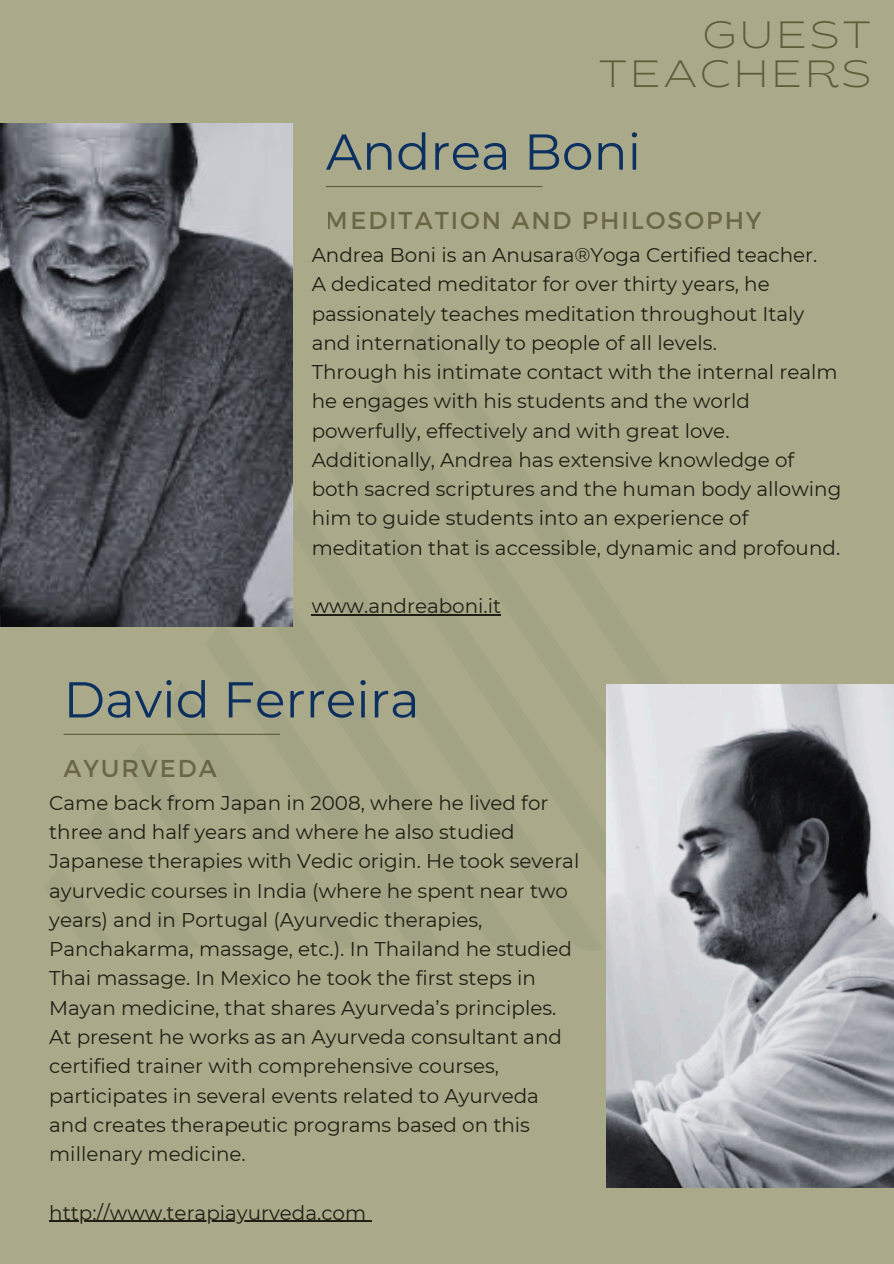
<style>
.page{position:relative;width:894px;height:1264px;background:#fff}
.page>*{position:absolute;margin:0;border:0;box-sizing:border-box;transform-origin:0 0}
.t1{font:50.4px "Montserrat";color:#0c3060}
.t2{font:200 semi-expanded 37.95px/38.7px "Brice";letter-spacing:.08em;color:#5f5c39;text-align:right}
.t3{font:24.45px "Montserrat";letter-spacing:.08em;color:#5f5c39}
.t4{font:19.95px/29.2px "Montserrat";color:#201f15}
</style>
<div class="page">
<div style="left:0;top:0;width:893px;height:1263px;background:#aaaa8a"></div>
<hr style="left:326px;top:186px;width:216px;height:1px;background:#5f5c39">
<hr style="left:49px;top:1220px;width:317px;height:1px;background:#201f15">
<img style="left:0;top:123px;width:292px;height:503px">
<img style="left:606px;top:684px;width:287px;height:503px">
<h1 class="t2" style="left:598px;top:19px;width:274px">GUEST<br>TEACHERS</h1>
<h2 class="t1" style="left:326px;top:121px;width:316px">Andrea Boni</h2>
<p class="t3" style="left:326px;top:204px;width:437px">MEDITATION AND PHILOSOPHY</p>
<h3 class="t4" style="left:311px;top:240px;width:507px">Andrea Boni is an Anusara®Yoga Certified teacher.</h3>
<p class="t4" style="left:311px;top:269px;width:494px">A dedicated meditator for over thirty years, he passionately teaches meditation throughout Italy and internationally to people of all levels.</p>
<p class="t4" style="left:311px;top:357px;width:527px">Through his intimate contact with the internal realm he engages with his students and the world powerfully, effectively and with great love.</p>
<p class="t4" style="left:311px;top:445px;width:531px">Additionally, Andrea has extensive knowledge of both sacred scriptures and the human body allowing him to guide students into an experience of meditation that is accessible, dynamic and profound.</p>
<p class="t4" style="left:311px;top:591px;width:191px">www.andreaboni.it</p>
<p class="t1" style="left:63px;top:668px;width:357px">David Ferreira</p>
<p class="t3" style="left:63px;top:752px;width:155px">AYURVEDA</p>
<p class="t4" style="left:49px;top:788px;width:531px">Came back from Japan in 2008, where he lived for three and half years and where he also studied Japanese therapies with Vedic origin. He took several ayurvedic courses in India (where he spent near two years) and in Portugal (Ayurvedic therapies, Panchakarma, massage, etc.). In Thailand he studied Thai massage. In Mexico he took the first steps in Mayan medicine, that shares Ayurveda’s principles.<br>At present he works as an Ayurveda consultant and certified trainer with comprehensive courses, participates in several events related to Ayurveda and creates therapeutic programs based on this millenary medicine.</p>
<h1 class="t4" style="left:49px;top:1197px;width:318px">http://www.terapiayurveda.com</h1>
</div>
